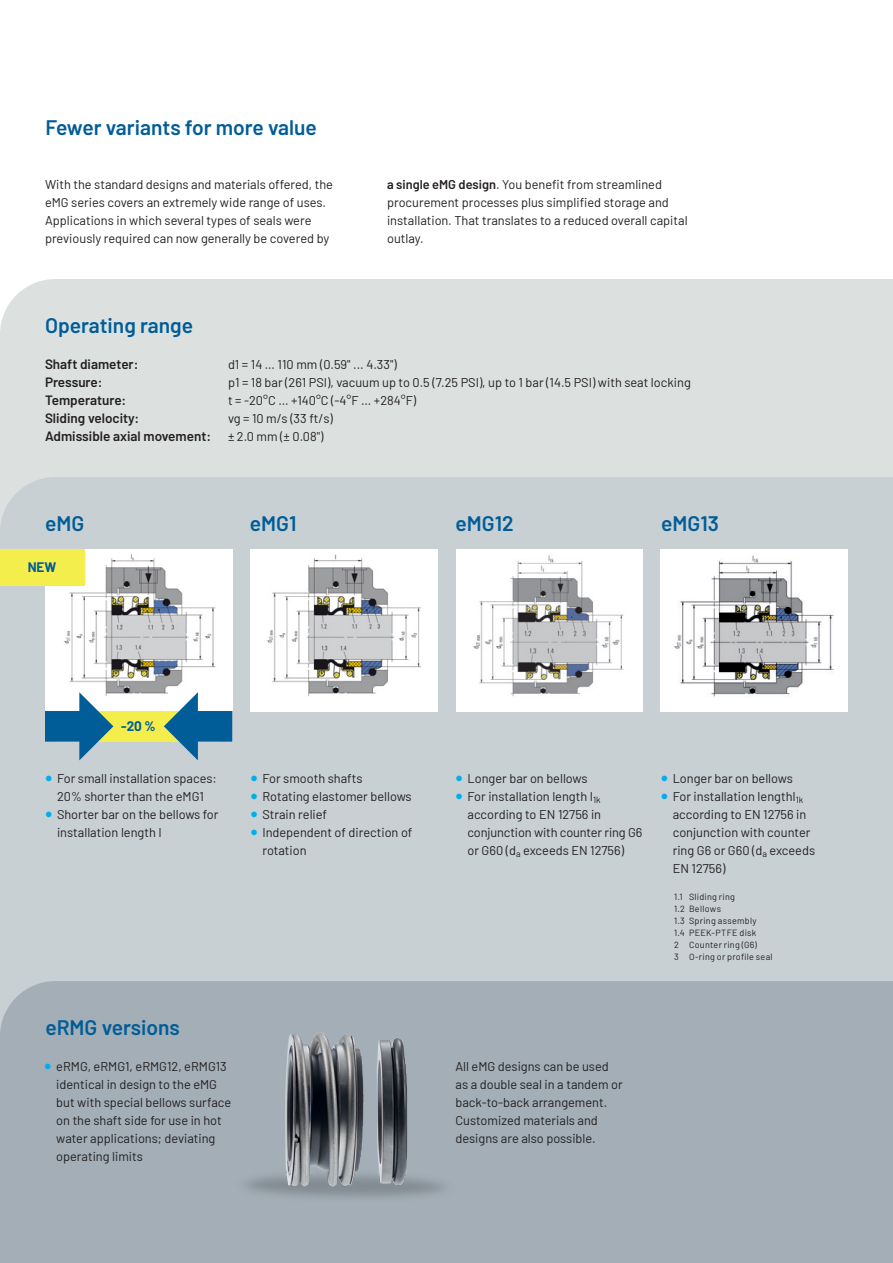
<style>
.page{position:relative;width:893px;height:1263px;background:#fff}
.page>*{position:absolute;margin:0;border:0;box-sizing:border-box;transform-origin:0 0}
.t1{font:600 21px "Barlow";color:#005d98}
.t2{font:600 13.5px "Barlow";color:#231f20}
.t3{font:700 13.5px "Barlow";color:#005d98}
.t4{font:12.75px/18px "Barlow";color:#231f20}
.t5{font:9px/12px "Barlow";letter-spacing:.035em;color:#231f20}
.s1{font-weight:600}
.s2{font-weight:400;font-size:12.75px}
.s3{font-size:24px;color:#00aeef}
</style>
<div class="page">
<div style="left:0;top:279px;width:893px;height:198px;background:#dce1e0"></div>
<div style="left:0;top:477px;width:893px;height:504px;background:#c8d0d4"></div>
<div style="left:45px;top:549px;width:187px;height:162px;background:#fff"></div>
<img style="left:59px;top:549px;width:157px;height:145px">
<div style="left:250px;top:549px;width:188px;height:162px;background:#fff"></div>
<img style="left:267px;top:554px;width:154px;height:143px">
<div style="left:456px;top:549px;width:187px;height:162px;background:#fff"></div>
<img style="left:473px;top:555px;width:151px;height:142px">
<div style="left:661px;top:549px;width:187px;height:162px;background:#fff"></div>
<img style="left:674px;top:555px;width:159px;height:142px">
<div style="left:56px;top:711px;width:165px;height:30px;background:#f4ee4d"></div>
<svg style="left:45px;top:692px;width:68px;height:68px"></svg>
<svg style="left:164px;top:692px;width:68px;height:68px"></svg>
<div style="left:0;top:549px;width:84px;height:36px;background:#f4ee4d"></div>
<div style="left:0;top:981px;width:893px;height:282px;background:#a3aeb6"></div>
<img style="left:213px;top:986px;width:256px;height:258px">
<h1 class="t1" style="left:45px;top:112px;width:273px">Fewer variants for more value</h1>
<p class="t4" style="left:45px;top:174px;width:290px">With the standard designs and materials offered, the eMG series covers an extremely wide range of uses.<br>Applications in which several types of seals were previously required can now generally be covered by</p>
<p class="t4" style="left:387px;top:174px;width:302px"><span class="s1">a single eMG design</span>. You benefit from streamlined procurement processes plus simplified storage and installation. That translates to a reduced overall capital outlay.</p>
<h1 class="t1" style="left:45px;top:310px;width:150px">Operating range</h1>
<p class="t2" style="left:45px;top:354px;width:95px">Shaft diameter:</p>
<p class="t4" style="left:228px;top:354px;width:170px">d1 = 14 … 110 mm (0.59" ... 4.33")</p>
<p class="t2" style="left:45px;top:372px;width:59px">Pressure:</p>
<p class="t4" style="left:228px;top:372px;width:464px">p1 = 18 bar (261 PSI), vacuum up to 0.5 (7.25 PSI), up to 1 bar (14.5 PSI) with seat locking</p>
<p class="t2" style="left:45px;top:390px;width:83px">Temperature:</p>
<p class="t4" style="left:228px;top:390px;width:190px">t = -20°C … +140°C (-4°F … +284°F)</p>
<p class="t2" style="left:45px;top:408px;width:96px">Sliding velocity:</p>
<p class="t4" style="left:228px;top:408px;width:106px">vg = 10 m/s (33 ft/s)</p>
<p class="t2" style="left:45px;top:426px;width:280px">Admissible axial movement: <span class="s2">± 2.0 mm (± 0.08")</span></p>
<h1 class="t1" style="left:45px;top:508px;width:41px">eMG</h1>
<h1 class="t1" style="left:250px;top:508px;width:48px">eMG1</h1>
<h1 class="t1" style="left:455px;top:508px;width:60px">eMG12</h1>
<h1 class="t1" style="left:661px;top:508px;width:59px">eMG13</h1>
<p class="t3" style="left:28px;top:557px;width:30px">NEW</p>
<p class="t3" style="left:121px;top:716px;width:36px">-20 %</p>
<p class="t4" style="left:45px;top:768px;width:173px;text-align:center"><span class="s3">•</span> For small installation spaces:<br>20% shorter than the eMG1</p>
<p class="t4" style="left:57px;top:804px;width:163px;text-indent:-12px"><span class="s3">•</span> Shorter bar on the bellows for installation length I</p>
<p class="t4" style="left:250px;top:768px;width:114px"><span class="s3">•</span> For smooth shafts</p>
<p class="t4" style="left:250px;top:786px;width:163px"><span class="s3">•</span> Rotating elastomer bellows</p>
<p class="t4" style="left:250px;top:804px;width:78px"><span class="s3">•</span> Strain relief</p>
<p class="t4" style="left:262px;top:822px;width:152px;text-indent:-12px"><span class="s3">•</span> Independent of direction of rotation</p>
<p class="t4" style="left:455px;top:768px;width:134px"><span class="s3">•</span> Longer bar on bellows</p>
<p class="t4" style="left:467px;top:786px;width:176px;text-indent:-12px"><span class="s3">•</span> For installation length I<sub>1k </sub>according to EN 12756 in conjunction with counter ring G6 or G60 (d<sub>a</sub> exceeds EN 12756)</p>
<p class="t4" style="left:661px;top:768px;width:134px"><span class="s3">•</span> Longer bar on bellows</p>
<p class="t4" style="left:673px;top:786px;width:144px;text-indent:-12px"><span class="s3">•</span> For installation lengthI<sub>1k </sub>according to EN 12756 in conjunction with counter ring G6 or G60 (d<sub>a</sub> exceeds<br>EN 12756)</p>
<p class="t5" style="left:674px;top:890px;width:100px">1.1 Sliding ring<br>1.2 Bellows<br>1.3 Spring assembly<br>1.4 PEEK-PTFE disk<br>2 Counter ring (G6)<br>3 O-ring or profile seal</p>
<h1 class="t1" style="left:45px;top:1012px;width:136px">eRMG versions</h1>
<p class="t4" style="left:56px;top:1056px;width:176px;text-indent:-12px"><span class="s3">•</span> eRMG, eRMG1, eRMG12, eRMG13 identical in design to the eMG but with special bellows surface on the shaft side for use in hot water applications; deviating operating limits</p>
<p class="t4" style="left:455px;top:1056px;width:169px">All eMG designs can be used as a double seal in a tandem or back-to-back arrangement.<br>Customized materials and designs are also possible.</p>
</div>
